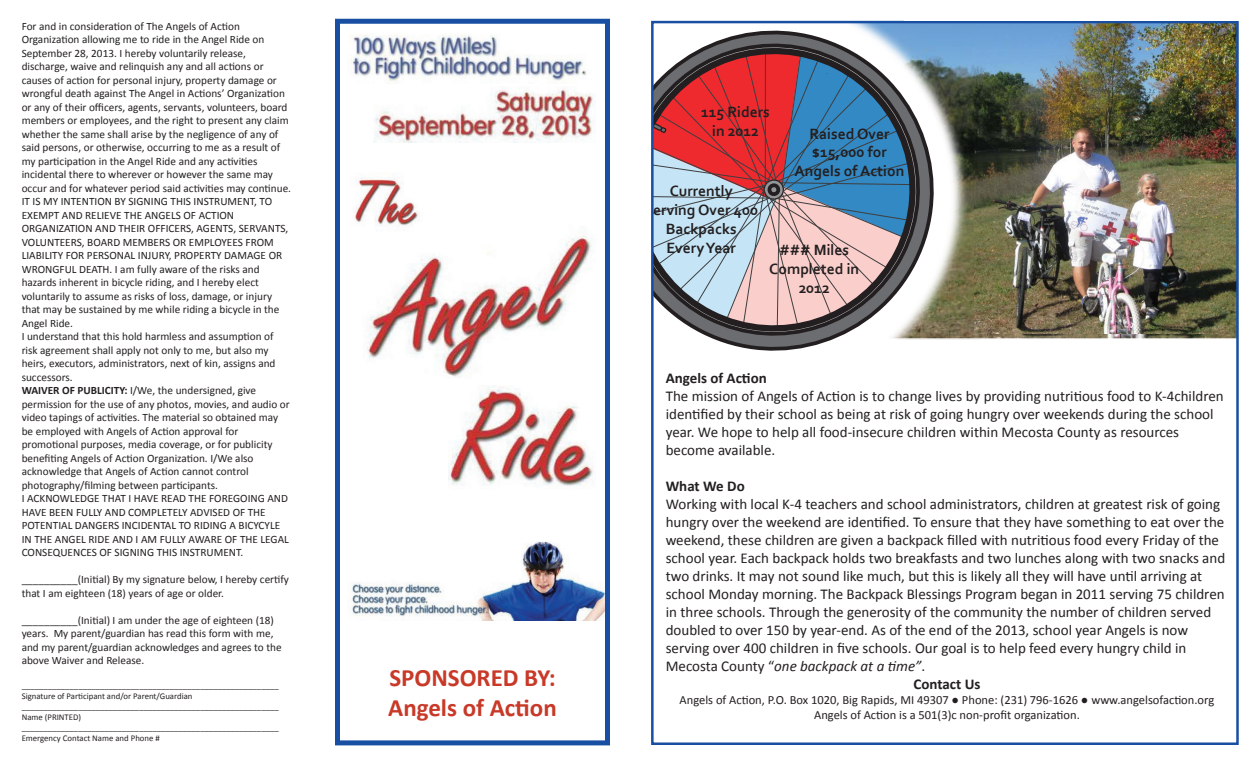
<style>
.page{position:relative;width:1260px;height:765px;background:#fff}
.page>*{position:absolute;margin:0;border:0;box-sizing:border-box;transform-origin:0 0}
.t1{font:700 25px/30px "Calibri";color:#c83928}
.t2{font:700 15.62px/18.8px "Corbel";color:#231f20;text-align:center}
.t3{font:15px/18px "Calibri";color:#231f20}
.t4{font:italic 15px "Calibri";color:#231f20}
.t5{font:700 15px "Calibri";color:#231f20}
.t6{font:12.5px/15px "Calibri";color:#231f20;text-align:center}
.t7{font:11.25px/13.5px "Calibri";color:#231f20}
.t8{font:8.75px/10.5px "Calibri";color:#231f20}
.s1{font-weight:700}
.s2{font-style:normal}
</style>
<div class="page">
<img style="left:959px;top:24px;width:277px;height:316px">
<img style="left:974px;top:24px;width:262px;height:310px">
<img style="left:367px;top:237px;width:213px;height:149px">
<svg style="left:651px;top:20px;width:308px;height:331px"></svg>
<svg style="left:654px;top:44px;width:272px;height:285px;background:#9e8a98"></svg>
<img style="left:374px;top:88px;width:222px;height:54px">
<img style="left:351px;top:33px;width:236px;height:50px">
<img style="left:352px;top:542px;width:252px;height:78px">
<img style="left:355px;top:177px;width:68px;height:63px">
<img style="left:448px;top:386px;width:145px;height:100px">
<div style="left:335px;top:19px;width:275px;height:726px;border:5px solid #194fa2"></div>
<div style="left:904px;top:0;width:356px;height:21px;background:#fff"></div>
<p class="t7" style="left:22px;top:19px;width:271px">For and in consideration of The Angels of Action Organization allowing me to ride in the Angel Ride on September 28, 2013. I hereby voluntarily release, discharge, waive and relinquish any and all actions or causes of action for personal injury, property damage or wrongful death against The Angel in Actions’ Organization or any of their officers, agents, servants, volunteers, board members or employees, and the right to present any claim whether the same shall arise by the negligence of any of said persons, or otherwise, occurring to me as a result of my participation in the Angel Ride and any activities incidental there to wherever or however the same may occur and for whatever period said activities may continue.<br>IT IS MY INTENTION BY SIGNING THIS INSTRUMENT, TO EXEMPT AND RELIEVE THE ANGELS OF ACTION ORGANIZATION AND THEIR OFFICERS, AGENTS, SERVANTS, VOLUNTEERS, BOARD MEMBERS OR EMPLOYEES FROM LIABILITY FOR PERSONAL INJURY, PROPERTY DAMAGE OR WRONGFUL DEATH. I am fully aware of the risks and hazards inherent in bicycle riding, and I hereby elect voluntarily to assume as risks of loss, damage, or injury that may be sustained by me while riding a bicycle in the Angel Ride.<br>I understand that this hold harmless and assumption of risk agreement shall apply not only to me, but also my heirs, executors, administrators, next of kin, assigns and successors.<br><span class="s1">WAIVER OF PUBLICITY:</span> I/We, the undersigned, give permission for the use of any photos, movies, and audio or video tapings of activities. The material so obtained may be employed with Angels of Action approval for promotional purposes, media coverage, or for publicity benefiting Angels of Action Organization. I/We also acknowledge that Angels of Action cannot control photography/filming between participants.<br>I ACKNOWLEDGE THAT I HAVE READ THE FOREGOING AND HAVE BEEN FULLY AND COMPLETELY ADVISED OF THE POTENTIAL DANGERS INCIDENTAL TO RIDING A BICYCYLE IN THE ANGEL RIDE AND I AM FULLY AWARE OF THE LEGAL CONSEQUENCES OF SIGNING THIS INSTRUMENT.</p>
<p class="t7" style="left:22px;top:573px;width:269px">__________(Initial) By my signature below, I hereby certify that I am eighteen (18) years of age or older.</p>
<p class="t7" style="left:22px;top:613px;width:261px">__________(Initial) I am under the age of eighteen (18) years. My parent/guardian has read this form with me, and my parent/guardian acknowledges and agrees to the above Waiver and Release.</p>
<p class="t8" style="left:22px;top:680px;width:259px">___________________________________________________________ Signature of Participant and/or Parent/Guardian ___________________________________________________________ Name (PRINTED) ___________________________________________________________ Emergency Contact Name and Phone #</p>
<h1 class="t1" style="left:388px;top:662px;width:170px">SPONSORED BY:<br>Angels of Action</h1>
<h2 class="t2" style="left:701px;top:102px;width:70px">115 Riders in 2012</h2>
<h2 class="t2" style="left:795px;top:124px;width:111px">Raised Over $15,000 for<br>Angels of Action</h2>
<h2 class="t2" style="left:644px;top:182px;width:116px">Currently<br>Serving Over 400<br>Backpacks<br>Every Year</h2>
<h2 class="t2" style="left:769px;top:240px;width:92px">### Miles<br>Completed in<br>2012</h2>
<h3 class="t5" style="left:666px;top:369px;width:103px">Angels of Action</h3>
<p class="t3" style="left:666px;top:387px;width:560px">The mission of Angels of Action is to change lives by providing nutritious food to K-4children identified by their school as being at risk of going hungry over weekends during the school year. We hope to help all food-insecure children within Mecosta County as resources become available.</p>
<h3 class="t5" style="left:666px;top:477px;width:81px">What We Do</h3>
<h3 class="t3" style="left:666px;top:495px;width:556px">Working with local K-4 teachers and school administrators, children at greatest risk of going</h3>
<h3 class="t3" style="left:666px;top:513px;width:560px">hungry over the weekend are identified. To ensure that they have something to eat over the</h3>
<h3 class="t3" style="left:666px;top:531px;width:555px">weekend, these children are given a backpack filled with nutritious food every Friday of the</h3>
<h3 class="t3" style="left:666px;top:549px;width:561px">school year. Each backpack holds two breakfasts and two lunches along with two snacks and</h3>
<h3 class="t3" style="left:666px;top:567px;width:538px">two drinks. It may not sound like much, but this is likely all they will have until arriving at</h3>
<h3 class="t3" style="left:666px;top:585px;width:560px">school Monday morning. The Backpack Blessings Program began in 2011 serving 75 children</h3>
<h3 class="t3" style="left:666px;top:603px;width:547px">in three schools. Through the generosity of the community the number of children served</h3>
<h3 class="t3" style="left:666px;top:621px;width:524px">doubled to over 150 by year-end. As of the end of the 2013, school year Angels is now</h3>
<h3 class="t3" style="left:666px;top:639px;width:522px">serving over 400 children in five schools. Our goal is to help feed every hungry child in</h3>
<h3 class="t4" style="left:666px;top:656px;width:261px"><span class="s2">Mecosta County “</span>one backpack at a time”<span class="s2">.</span></h3>
<h3 class="t5" style="left:913px;top:675px;width:69px">Contact Us</h3>
<p class="t6" style="left:680px;top:693px;width:536px">Angels of Action, P.O. Box 1020, Big Rapids, MI 49307 ● Phone: (231) 796-1626 ● www.angelsofaction.org<br>Angels of Action is a 501(3)c non-profit organization.</p>
</div>
